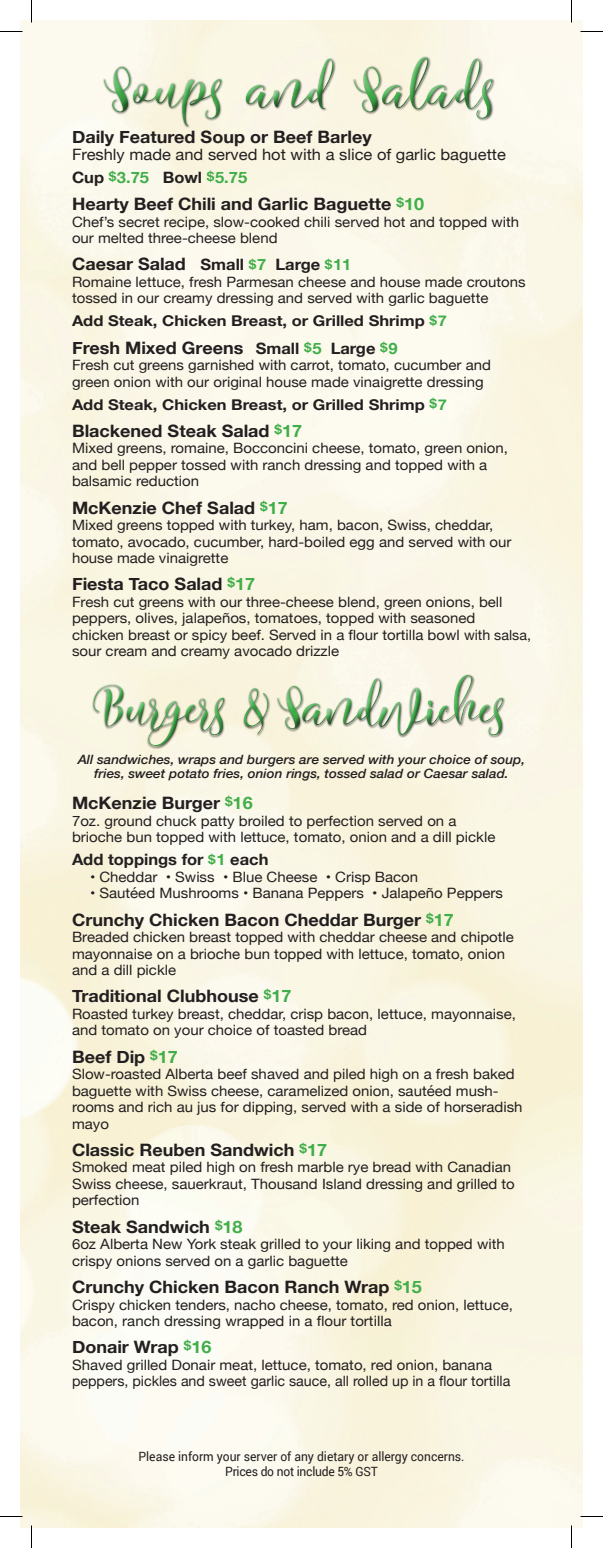
<style>
.page{position:relative;width:603px;height:1548px;background:#fff}
.page>*{position:absolute;margin:0;border:0;box-sizing:border-box;transform-origin:0 0}
.t1{font:51.3px "Flitte";letter-spacing:.01em;color:#40ae49;scale:1.05 1}
.t2{font:48.6px "Flitte";letter-spacing:-.02em;color:#40ae49}
.t3{font:700 17.1px "Helvetica Neue";color:#231f20;scale:1.05 1}
.t4{font:15.6px/23px "Helvetica Neue";color:#231f20;scale:1.05 1}
.t5{font:700 15.6px "Helvetica Neue";color:#231f20;scale:1.05 1}
.t6{font:700 14.85px "Helvetica Neue";color:#231f20;scale:1.11 1}
.t7{font:14.25px/16.5px "Helvetica Neue";color:#231f20;scale:1.05 1}
.t8{font:italic 500 12.9px/13.5px "Helvetica Neue";color:#231f20;text-align:center;scale:1.05 1}
.t9{font:12.75px/15.3px "Roboto";color:#231f20;text-align:center;scale:.95 1}
.s1{font-weight:700}
.s2{font-weight:700;font-size:12.9px;color:#40ae49}
.s3{font-weight:700;color:#40ae49}
.s4{color:#40ae49}
.s5{font-size:15.6px}
.s6{font-size:12.9px;color:#40ae49}
.s7{font-size:15.6px;color:#40ae49}
.s8{font-size:13.95px}
</style>
<div class="page">
<div style="left:93px;top:46px;width:408px;height:84px;background:#faf8e5"></div>
<div style="left:98px;top:51px;width:405px;height:85px;background:#231f20;opacity:.75"></div>
<div style="left:84px;top:667px;width:426px;height:81px;background:#faf6e5"></div>
<div style="left:88px;top:671px;width:424px;height:78px;background:#231f20;opacity:.75"></div>
<svg style="left:0;top:31px;width:22px;height:1px"></svg>
<svg style="left:580px;top:31px;width:23px;height:1px"></svg>
<svg style="left:0;top:1516px;width:22px;height:1px"></svg>
<svg style="left:580px;top:1516px;width:23px;height:1px"></svg>
<svg style="left:31px;top:0;width:1px;height:22px"></svg>
<svg style="left:31px;top:1526px;width:1px;height:22px"></svg>
<svg style="left:571px;top:0;width:1px;height:22px"></svg>
<svg style="left:571px;top:1526px;width:1px;height:22px"></svg>
<h1 class="t1" style="left:105px;top:49px;width:375px">Soups and Salads</h1>
<p class="t3" style="left:72px;top:124px;width:287px">Daily Featured Soup or Beef Barley</p>
<p class="t4" style="left:72px;top:144px;width:415px">Freshly made and served hot with a slice of garlic baguette<br><span class="s1">Cup</span> <span class="s2">$</span><span class="s3">3.75</span> <span class="s1">Bowl</span> <span class="s2">$</span><span class="s3">5.75</span></p>
<p class="t3" style="left:72px;top:191px;width:337px">Hearty Beef Chili and Garlic Baguette <sup>$</sup><span class="s4">10</span></p>
<p class="t7" style="left:72px;top:214px;width:427px">Chef’s secret recipe, slow-cooked chili served hot and topped with our melted three-cheese blend</p>
<p class="t3" style="left:72px;top:251px;width:268px">Caesar Salad <span class="s5">Small</span> <span class="s6">$</span><span class="s7">7</span> <span class="s5">Large</span> <span class="s6">$</span><span class="s7">11</span></p>
<p class="t7" style="left:72px;top:274px;width:434px">Romaine lettuce, fresh Parmesan cheese and house made croutons tossed in our creamy dressing and served with garlic baguette</p>
<p class="t6" style="left:72px;top:309px;width:339px">Add Steak, Chicken Breast, or Grilled Shrimp <span class="s6">$</span><span class="s4">7</span></p>
<p class="t3" style="left:72px;top:334px;width:312px">Fresh Mixed Greens <span class="s5">Small</span> <span class="s6">$</span><span class="s7">5</span> <span class="s5">Large</span> <span class="s6">$</span><span class="s7">9</span></p>
<p class="t7" style="left:72px;top:358px;width:401px">Fresh cut greens garnished with carrot, tomato, cucumber and green onion with our original house made vinaigrette dressing</p>
<p class="t6" style="left:72px;top:393px;width:339px">Add Steak, Chicken Breast, or Grilled Shrimp <span class="s6">$</span><span class="s4">7</span></p>
<p class="t3" style="left:72px;top:417px;width:221px">Blackened Steak Salad <sup>$</sup><span class="s4">17</span></p>
<p class="t7" style="left:72px;top:441px;width:417px">Mixed greens, romaine, Bocconcini cheese, tomato, green onion, and bell pepper tossed with ranch dressing and topped with a balsamic reduction</p>
<p class="t3" style="left:72px;top:494px;width:207px">McKenzie Chef Salad <sup>$</sup><span class="s4">17</span></p>
<p class="t7" style="left:72px;top:518px;width:420px">Mixed greens topped with turkey, ham, bacon, Swiss, cheddar, tomato, avocado, cucumber, hard-boiled egg and served with our house made vinaigrette</p>
<p class="t3" style="left:72px;top:571px;width:176px">Fiesta Taco Salad <sup>$</sup><span class="s4">17</span></p>
<p class="t7" style="left:72px;top:594px;width:439px">Fresh cut greens with our three-cheese blend, green onions, bell peppers, olives, jalapeños, tomatoes, topped with seasoned<br>chicken breast or spicy beef. Served in a flour tortilla bowl with <span class="s8">salsa, </span>sour cream and creamy avocado drizzle</p>
<h2 class="t2" style="left:93px;top:669px;width:416px">Burgers &amp; Sandwiches</h2>
<p class="t8" style="left:78px;top:752px;width:428px">All sandwiches, wraps and burgers are served with your choice of soup, fries, sweet potato fries, onion rings, tossed salad or Caesar salad.</p>
<p class="t3" style="left:72px;top:790px;width:174px">McKenzie Burger <sup>$</sup><span class="s4">16</span></p>
<p class="t7" style="left:72px;top:813px;width:405px">7oz. ground chuck patty broiled to perfection served on a brioche bun topped with lettuce, tomato, onion and a dill pickle</p>
<p class="t5" style="left:72px;top:847px;width:189px">Add toppings for <span class="s6">$</span><span class="s4">1</span> each</p>
<p class="t7" style="left:90px;top:869px;width:314px">• Cheddar • Swiss • Blue Cheese • Crisp Bacon</p>
<p class="t7" style="left:90px;top:886px;width:395px">• Sautéed Mushrooms • Banana Peppers • Jalapeño Peppers</p>
<p class="t3" style="left:72px;top:906px;width:365px">Crunchy Chicken Bacon Cheddar Burger <sup>$</sup><span class="s4">17</span></p>
<p class="t7" style="left:72px;top:930px;width:422px">Breaded chicken breast topped with cheddar cheese and chipotle mayonnaise on a brioche bun topped with lettuce, tomato, onion and a dill pickle</p>
<p class="t3" style="left:72px;top:983px;width:211px">Traditional Clubhouse <sup>$</sup><span class="s4">17</span></p>
<p class="t7" style="left:72px;top:1006px;width:424px">Roasted turkey breast, cheddar, crisp bacon, lettuce, mayonnaise, and tomato on your choice of toasted bread</p>
<p class="t3" style="left:72px;top:1043px;width:102px">Beef Dip <sup>$</sup><span class="s4">17</span></p>
<p class="t7" style="left:72px;top:1067px;width:431px">Slow-roasted Alberta beef shaved and piled high on a fresh baked baguette with Swiss cheese, caramelized onion, sautéed mush&shy;rooms and rich au jus for dipping, served with a side of horseradish mayo</p>
<p class="t3" style="left:72px;top:1136px;width:244px">Classic Reuben Sandwich <sup>$</sup><span class="s4">17</span></p>
<p class="t7" style="left:72px;top:1160px;width:423px">Smoked meat piled high on fresh marble rye bread with Canadian<br>Swiss cheese, sauerkraut, Thousand Island dressing and grilled to perfection</p>
<p class="t3" style="left:72px;top:1213px;width:164px">Steak Sandwich <sup>$</sup><span class="s4">18</span></p>
<p class="t7" style="left:72px;top:1237px;width:414px">6oz Alberta New York steak grilled to your liking and topped with crispy onions served on a garlic baguette</p>
<p class="t3" style="left:72px;top:1274px;width:335px">Crunchy Chicken Bacon Ranch Wrap <sup>$</sup><span class="s4">15</span></p>
<p class="t7" style="left:72px;top:1297px;width:421px">Crispy chicken tenders, nacho cheese, tomato, red onion, lettuce, bacon, ranch dressing wrapped in a flour tortilla</p>
<p class="t3" style="left:72px;top:1334px;width:134px">Donair Wrap <sup>$</sup><span class="s4">16</span></p>
<p class="t7" style="left:72px;top:1357px;width:419px">Shaved grilled Donair meat, lettuce, tomato, red onion, banana peppers, pickles and sweet garlic sauce, all rolled up in a flour tortilla</p>
<p class="t9" style="left:138px;top:1448px;width:345px">Please inform your server of any dietary or allergy concerns.<br>Prices do not include 5% GST</p>
</div>
